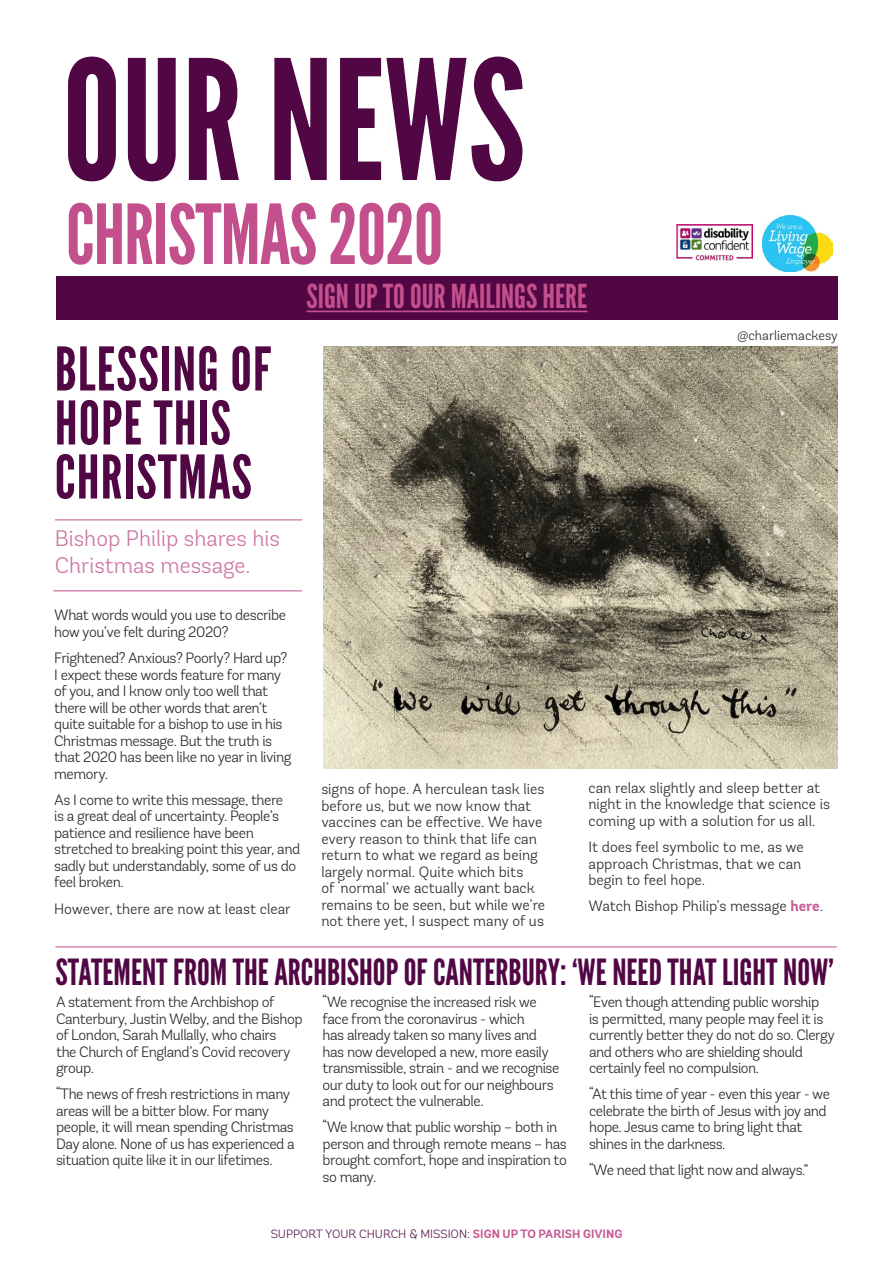
<style>
.page{position:relative;width:893px;height:1263px;background:#fff}
.page>*{position:absolute;margin:0;border:0;box-sizing:border-box;transform-origin:0 0}
.t1{font:166.2px "League Gothic";color:#520745}
.t2{font:82.5px "League Gothic";letter-spacing:-.01em;color:#c34f8c}
.t3{font:60px/54px "League Gothic";letter-spacing:.02em;color:#520745}
.t4{font:36px "League Gothic";color:#520745}
.t5{font:33px "League Gothic";color:#c34f8c}
.t6{font:300 22.5px/27px "Andes Rounded";color:#cd75a3}
.t7{font:300 15px/16.5px "Andes Rounded";letter-spacing:-.03em;color:#282827}
.t8{font:300 15px/16.5px "Andes Rounded";color:#282827}
.t9{font:300 13.5px "Andes Rounded";color:#282827}
.t10{font:300 12px "Andes Rounded";color:#58134b}
.s1{font-weight:700;color:#c55a92}
</style>
<div class="page">
<img style="left:323px;top:346px;width:515px;height:423px">
<hr style="left:55px;top:519px;width:247px;height:1px;background:#c34f8c">
<hr style="left:53px;top:590px;width:249px;height:1px;background:#c34f8c">
<div style="left:56px;top:276px;width:782px;height:44px;background:#520745"></div>
<hr style="left:307px;top:311px;width:280px;height:1px;background:#c34f8c">
<img style="left:762px;top:215px;width:70px;height:56px">
<img style="left:677px;top:225px;width:75px;height:35px">
<hr style="left:55px;top:946px;width:782px;height:1px;background:#c34f8c">
<h1 class="t1" style="left:63px;top:22px;width:464px">OUR NEWS</h1>
<h2 class="t2" style="left:66px;top:185px;width:379px">CHRISTMAS 2020</h2>
<h3 class="t5" style="left:307px;top:277px;width:282px">SIGN UP TO OUR MAILINGS HERE</h3>
<h3 class="t3" style="left:55px;top:342px;width:218px">BLESSING OF<br>HOPE THIS<br>CHRISTMAS</h3>
<h3 class="t6" style="left:55px;top:525px;width:227px">Bishop Philip shares his<br>Christmas message.</h3>
<p class="t9" style="left:737px;top:327px;width:102px">@charliemackesy</p>
<p class="t7" style="left:54px;top:607px;width:233px">What words would you use to describe how you’ve felt during 2020?</p>
<p class="t7" style="left:54px;top:650px;width:239px">Frightened? Anxious? Poorly? Hard up?<br>I expect these words feature for many of you, and I know only too well that there will be other words that aren’t quite suitable for a bishop to use in his Christmas message. But the truth is that 2020 has been like no year in living memory.</p>
<p class="t7" style="left:54px;top:791px;width:248px">As I come to write this message, there<br>is a great deal of uncertainty. People’s patience and resilience have been stretched to breaking point this year, and sadly but understandably, some of us do feel broken.</p>
<p class="t8" style="left:54px;top:900px;width:238px">However, there are now at least clear</p>
<p class="t8" style="left:321px;top:781px;width:225px">signs of hope. A herculean task lies before us, but we now know that vaccines can be effective. We have every reason to think that life can return to what we regard as being largely normal. Quite which bits<br>of ‘normal’ we actually want back remains to be seen, but while we’re not there yet, I suspect many of us</p>
<p class="t8" style="left:588px;top:779px;width:243px">can relax slightly and sleep better at night in the knowledge that science is coming up with a solution for us all.</p>
<p class="t8" style="left:588px;top:839px;width:217px">It does feel symbolic to me, as we approach Christmas, that we can begin to feel hope.</p>
<p class="t8" style="left:588px;top:898px;width:236px">Watch Bishop Philip’s message <span class="s1">here</span>.</p>
<h3 class="t4" style="left:56px;top:951px;width:780px">STATEMENT FROM THE ARCHBISHOP OF CANTERBURY: ‘WE NEED THAT LIGHT NOW’</h3>
<p class="t7" style="left:56px;top:993px;width:248px">A statement from the Archbishop of<br>Canterbury, Justin Welby, and the Bishop of London, Sarah Mullally, who chairs<br>the Church of England’s Covid recovery group.</p>
<p class="t7" style="left:56px;top:1086px;width:240px">“The news of fresh restrictions in many areas will be a bitter blow. For many people, it will mean spending Christmas Day alone. None of us has experienced a situation quite like it in our lifetimes.</p>
<p class="t7" style="left:323px;top:993px;width:238px">“We recognise the increased risk we face from the coronavirus - which<br>has already taken so many lives and has now developed a new, more easily transmissible, strain - and we recognise our duty to look out for our neighbours and protect the vulnerable.</p>
<p class="t7" style="left:323px;top:1119px;width:246px">“We know that public worship – both in person and through remote means – has brought comfort, hope and inspiration to so many.</p>
<p class="t7" style="left:589px;top:993px;width:247px">“Even though attending public worship<br>is permitted, many people may feel it is currently better they do not do so. Clergy and others who are shielding should certainly feel no compulsion.</p>
<p class="t7" style="left:589px;top:1086px;width:242px">“At this time of year - even this year - we celebrate the birth of Jesus with joy and hope. Jesus came to bring light that shines in the darkness.</p>
<p class="t7" style="left:589px;top:1161px;width:221px">“We need that light now and always.”</p>
<p class="t10" style="left:271px;top:1226px;width:353px">SUPPORT YOUR CHURCH &amp; MISSION: <span class="s1">SIGN UP TO PARISH GIVING</span></p>
</div>
